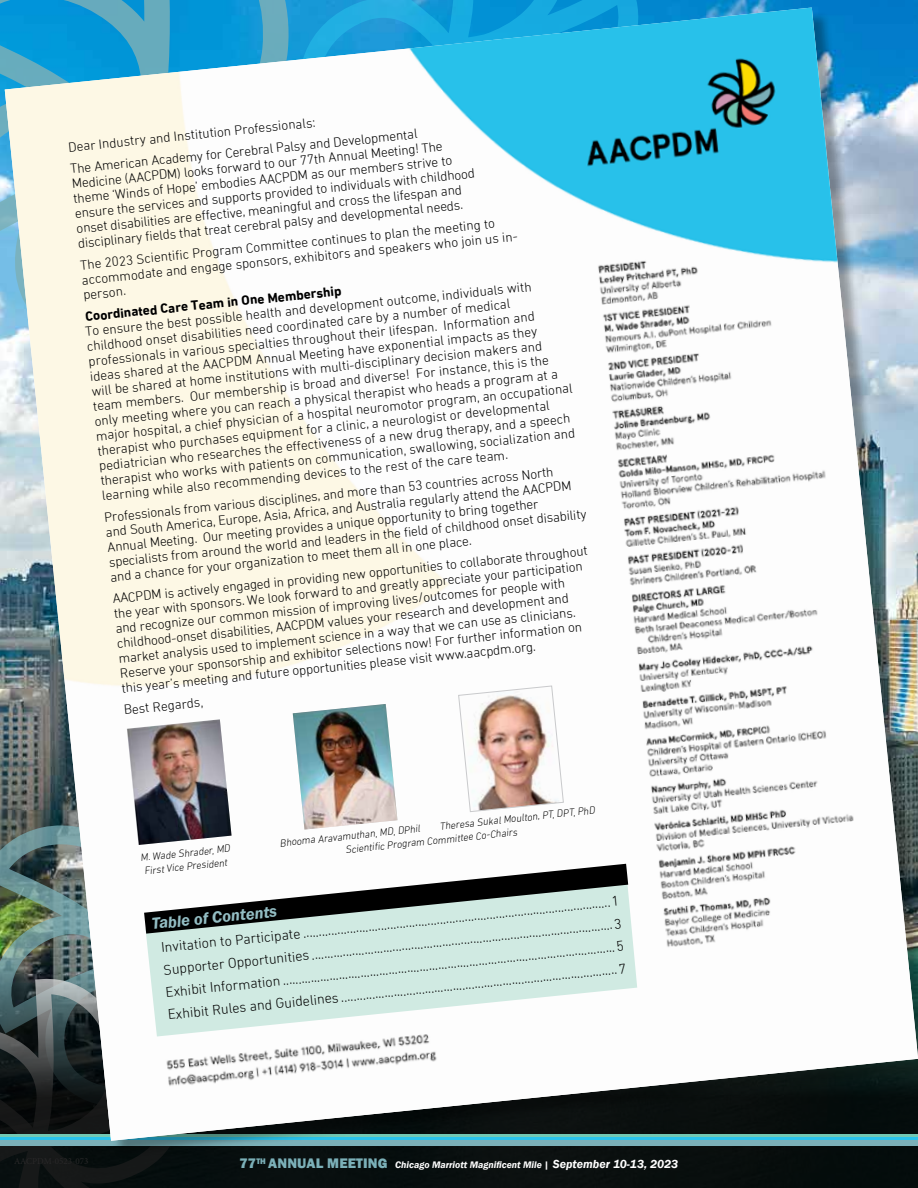
<style>
.page{position:relative;width:918px;height:1188px;background:#fff}
.page>*{position:absolute;margin:0;border:0;box-sizing:border-box;transform-origin:0 0}
.t1{font:italic 600 16.5px "Franklin Gothic";color:#93bdc3}
.t2{font:300 14.25px/22.5px "DIN Next LT Pro";color:#000;text-align:justify}
.t3{font:300 13.5px/15px "DIN Next LT Pro";color:#000}
.t4{font:700 13.5px "DIN Next LT Pro";color:#000}
.t5{font:italic 300 10.5px/13.5px "DIN Next LT Pro";color:#000}
.t6{font:italic 600 9.75px "Franklin Gothic";color:#fff}
.s1{font-weight:800;font-style:normal;font-size:14.25px;color:#7bb0b8}
.s2{font-style:normal}
.s3{font-size:12px}
</style>
<div class="page">
<svg style="left:381px;top:0;width:259px;height:8px;background:#129eda"></svg>
<svg style="left:0;top:0;width:381px;height:342px;background:#3ba5d4"></svg>
<svg style="left:0;top:955px;width:918px;height:233px;background:#152021"></svg>
<img style="left:5px;top:8px;width:913px;height:1133px">
<img style="left:127px;top:719px;width:105px;height:126px">
<img style="left:293px;top:704px;width:104px;height:126px">
<img style="left:458px;top:686px;width:106px;height:126px">
<svg style="left:145px;top:946px;width:492px;height:91px;fill:#d0eae2"></svg>
<svg style="left:122px;top:851px;width:528px;height:95px"></svg>
<p class="t3" style="left:67px;top:137px;width:350px;line-height:21.9px;rotate:-6deg">Dear Industry and Institution Professionals:<br>The American Academy for Cerebral Palsy and Developmental</p>
<p class="t3" style="left:71px;top:177px;width:404px;rotate:-6deg">Medicine (AACPDM) looks forward to our 77th Annual Meeting! The theme ‘Winds of Hope’ embodies AACPDM as our members strive to ensure the services and supports provided to individuals with childhood onset disabilities are eff ective, meaningful and cross the lifespan and disciplinary fi elds that treat cerebral palsy and developmental needs.</p>
<p class="t3" style="left:79px;top:258px;width:448px;rotate:-6deg">The 2023 Scientifi c Program Committee continues to plan the meeting to accommodate and engage sponsors, exhibitors and speakers who join us in&shy;person.</p>
<p class="t3" style="left:84px;top:325px;width:481px;rotate:-6deg">To ensure the best possible health and development outcome, individuals with childhood onset disabilities need coordinated care by a number of medical professionals in various specialties throughout their lifespan. Information and ideas shared at the AACPDM Annual Meeting have exponential impacts as they<br>will be shared at home institutions with multi-disciplinary decision makers and team members. Our membership is broad and diverse! For instance, this is the only meeting where you can reach a physical therapist who heads a program at a major hospital, a chief physician of a hospital neuromotor program, an occupational therapist who purchases equipment for a clinic, a neurologist or developmental pediatrician who researches the eff ectiveness of a new drug therapy, and a speech therapist who works with patients on communication, swallowing, socialization and learning while also recommending devices to the rest of the care team.</p>
<p class="t4" style="left:85px;top:309px;width:259px;rotate:-6deg">Coordinated Care Team in One Membership</p>
<p class="t3" style="left:103px;top:511px;width:482px;rotate:-6deg">Professionals from various disciplines, and more than 53 countries across North<br>and South America, Europe, Asia, Africa, and Australia regularly attend the AACPDM Annual Meeting. Our meeting provides a unique opportunity to bring together specialists from around the world and leaders in the fi eld of childhood onset disability and a chance for your organization to meet them all in one place.</p>
<p class="t3" style="left:112px;top:592px;width:479px;rotate:-6deg">AACPDM is actively engaged in providing new opportunities to collaborate throughout the year with sponsors. We look forward to and greatly appreciate your participation and recognize our common mission of improving lives/outcomes for people with childhood-onset disabilities, AACPDM values your research and development and market analysis used to implement science in a way that we can use as clinicians.<br>Reserve your sponsorship and exhibitor selections now! For further information on this year’s meeting and future opportunities please visit www.aacpdm.org.</p>
<p class="t3" style="left:123px;top:702px;width:81px;rotate:-6deg">Best Regards,</p>
<p class="t5" style="left:140px;top:851px;width:92px;rotate:-6deg">M. Wade Shrader, MD<br>First Vice President</p>
<p class="t5" style="left:344px;top:829px;width:254px;text-indent:96px;rotate:-6deg">Theresa Sukal Moulton, PT, DPT, PhD<br>Scientifi c Program Committee Co-Chairs</p>
<p class="t5" style="left:280px;top:836px;width:143px;rotate:-6deg">Bhooma Aravamuthan, MD, DPhil</p>
<p class="t2" style="left:160px;top:937px;width:462px;rotate:-6deg">Invitation to Participate ...................................................................................................1<br>Supporter Opportunities .................................................................................................3<br>Exhibit Information ...........................................................................................................5<br>Exhibit Rules and Guidelines .........................................................................................7</p>
<p class="t1" style="left:151px;top:913px;width:127px;rotate:-6deg">Table of Contents</p>
<p class="t6" style="left:240px;top:1159px;width:440px"><span class="s1">77</span><sup>TH</sup> <span class="s1">ANNUAL MEETING</span> Chicago Marriott Magnificent Mile <span class="s2">|</span> <span class="s3">September 10-13, 2023</span></p>
</div>
